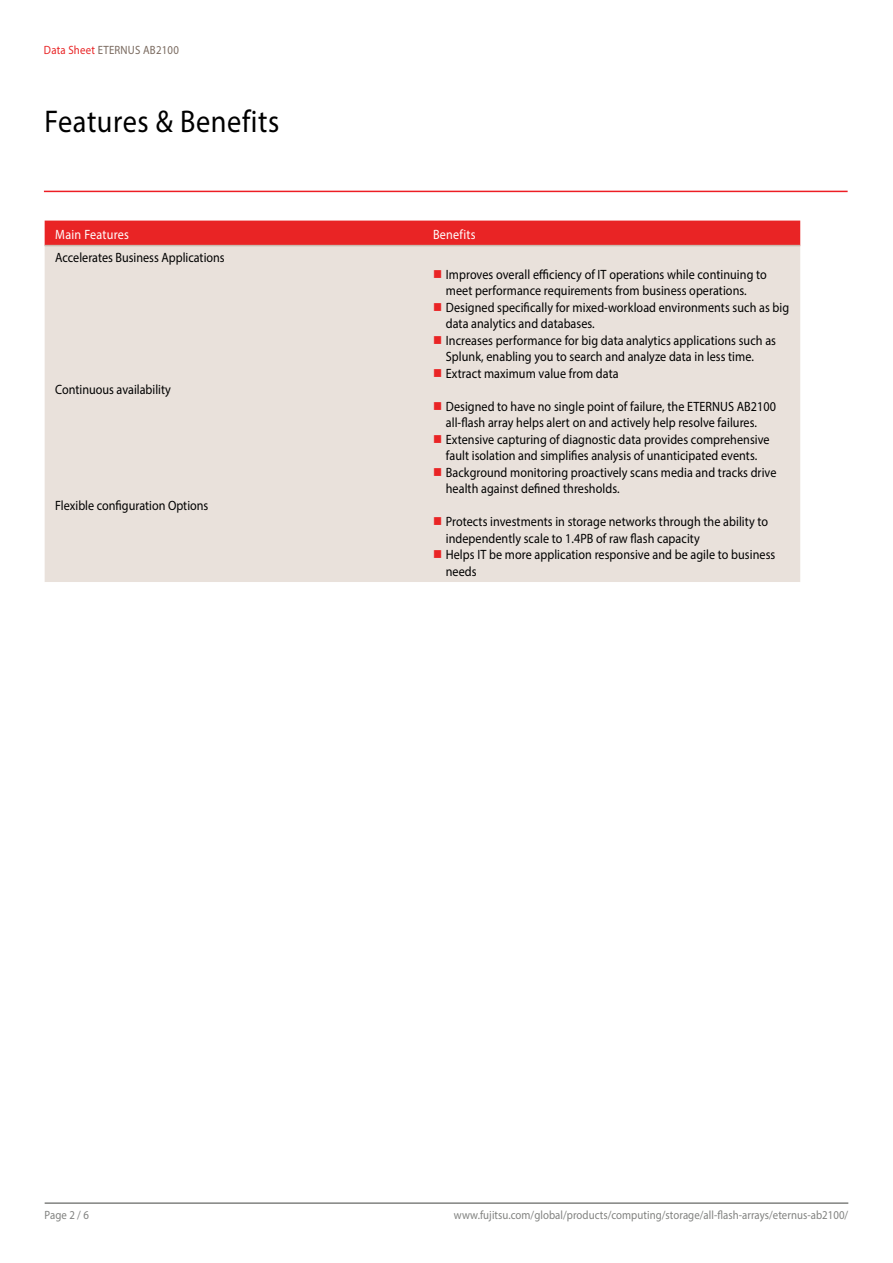
<style>
.page{position:relative;width:893px;height:1263px;background:#fff}
.page>*{position:absolute;margin:0;border:0;box-sizing:border-box;transform-origin:0 0}
.t1{font:31.5px "Myriad Pro";letter-spacing:.02em;color:#000;scale:.9 1}
.t2{font:13.5px/16.5px "Myriad Pro";letter-spacing:.005em;color:#000;scale:.9 1}
.t3{font:13.5px "Myriad Pro";letter-spacing:.02em;color:#fff;scale:.9 1}
.t4{font:12px "Myriad Pro";letter-spacing:.005em;color:#818280;scale:.9 1}
.t5{font:12px "Myriad Pro";letter-spacing:.02em;color:#79695e;scale:.9 1}
.s1{color:#e92425}
</style>
<div class="page">
<hr style="left:45px;top:1202px;width:803px;height:2px;background:#818280">
<div style="left:45px;top:221px;width:755px;height:24px;background:#e92425"></div>
<div style="left:45px;top:246px;width:755px;height:336px;background:#e9e1db"></div>
<hr style="left:45px;top:245px;width:377px;height:1px;background:#c9bbb0">
<hr style="left:422px;top:245px;width:378px;height:1px;background:#c9bbb0">
<hr style="left:44px;top:191px;width:804px;height:1px;background:#ed1d24">
<svg style="left:434px;top:270px;width:7px;height:8px"></svg>
<svg style="left:434px;top:303px;width:7px;height:8px"></svg>
<svg style="left:434px;top:336px;width:7px;height:8px"></svg>
<svg style="left:434px;top:369px;width:7px;height:8px"></svg>
<svg style="left:434px;top:402px;width:7px;height:8px"></svg>
<svg style="left:434px;top:435px;width:7px;height:8px"></svg>
<svg style="left:434px;top:468px;width:7px;height:8px"></svg>
<svg style="left:434px;top:517px;width:7px;height:8px"></svg>
<svg style="left:434px;top:550px;width:7px;height:8px"></svg>
<p class="t5" style="left:44px;top:43px;width:151px"><span class="s1">Data Sheet</span> ETERNUS AB2100</p>
<h1 class="t1" style="left:45px;top:102px;width:262px">Features &amp; Benefits</h1>
<p class="t3" style="left:55px;top:226px;width:83px">Main Features</p>
<p class="t3" style="left:433px;top:226px;width:49px">Benefits</p>
<p class="t2" style="left:55px;top:249px;width:190px">Accelerates Business Applications</p>
<p class="t2" style="left:446px;top:266px;width:383px">Improves overall efficiency of IT operations while continuing to meet performance requirements from business operations.<br>Designed specifically for mixed-workload environments such as big data analytics and databases.<br>Increases performance for big data analytics applications such as Splunk, enabling you to search and analyze data in less time.<br>Extract maximum value from data</p>
<p class="t2" style="left:55px;top:381px;width:130px">Continuous availability</p>
<p class="t2" style="left:446px;top:398px;width:369px">Designed to have no single point of failure, the ETERNUS AB2100 all-flash array helps alert on and actively help resolve failures.<br>Extensive capturing of diagnostic data provides comprehensive fault isolation and simplifies analysis of unanticipated events.<br>Background monitoring proactively scans media and tracks drive health against defined thresholds.</p>
<p class="t2" style="left:55px;top:497px;width:172px">Flexible configuration Options</p>
<p class="t2" style="left:446px;top:513px;width:368px">Protects investments in storage networks through the ability to independently scale to 1.4PB of raw flash capacity<br>Helps IT be more application responsive and be agile to business needs</p>
<p class="t4" style="left:45px;top:1207px;width:51px">Page 2 / 6</p>
<p class="t4" style="left:454px;top:1207px;width:440px">www.fujitsu.com/global/products/computing/storage/all-flash-arrays/eternus-ab2100/</p>
</div>
